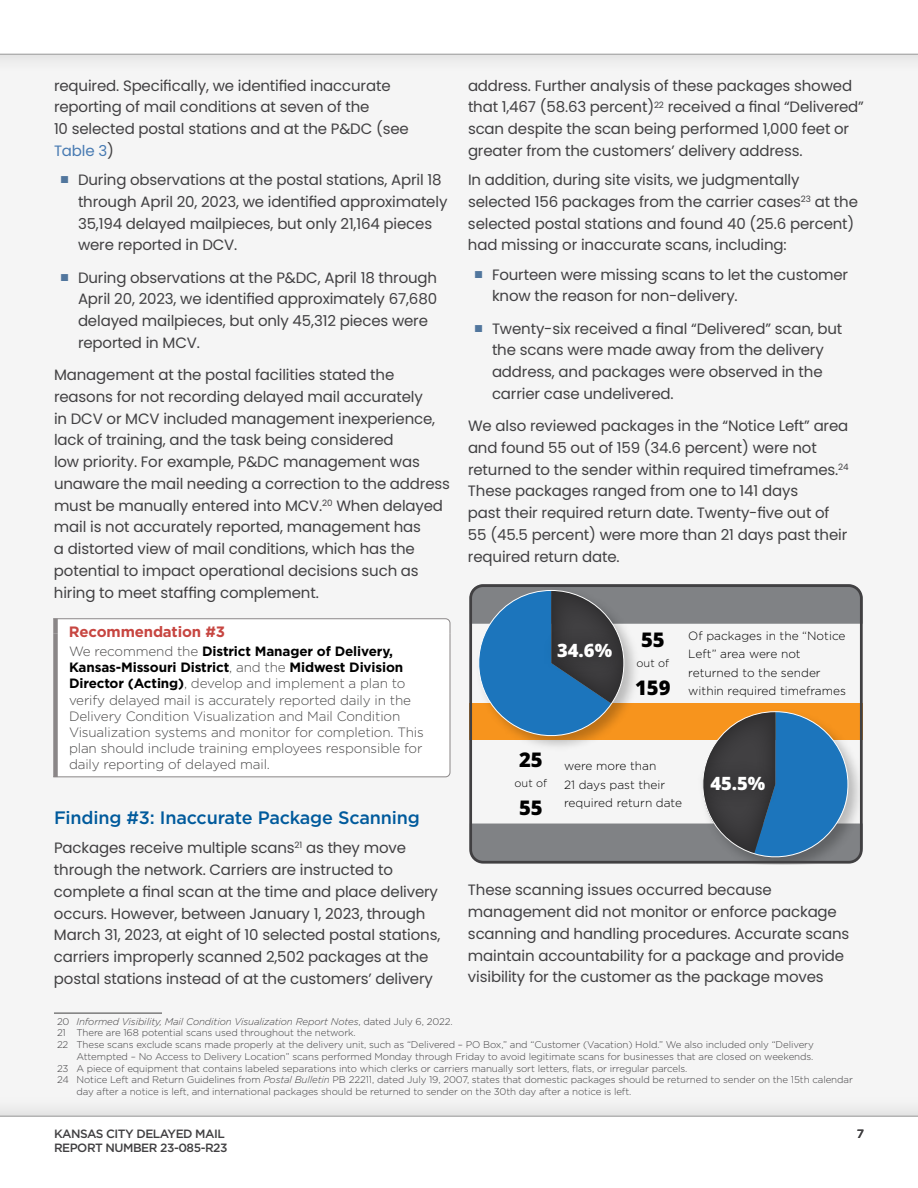
<style>
.page{position:relative;width:918px;height:1188px;background:#fff}
.page>*{position:absolute;margin:0;border:0;box-sizing:border-box;transform-origin:0 0}
.t1{font:900 20.25px "Noto Sans";color:#000}
.t2{font:900 18.45px "Noto Sans";color:#fff}
.t3{font:500 18px "Gotham";letter-spacing:-.01em;color:#005a9c}
.t4{font:15px/21.8px "Poppins";letter-spacing:-.01em;color:#414042}
.t5{font:700 15px "Gotham";letter-spacing:-.01em;color:#c74641}
.t6{font:300 13.5px/16.2px "Gotham";letter-spacing:-.01em;color:#4b4a4a}
.t7{font:300 12px/18.3px "Gotham";color:#000}
.t8{font:500 12px "Gotham";letter-spacing:-.04em;color:#414042}
.t9{font:300 11.1px "Gotham";color:#000}
.t10{font:300 9.75px "Gotham";letter-spacing:-.01em;color:#414042}
.t11{font:italic 300 9.75px "Gotham";letter-spacing:-.01em;color:#414042}
.s1{color:#477ab2}
.s2{font-family:"Arial";color:#51769d}
.s3{font-weight:700;color:#000}
.s4{font-style:normal}
.s5{font-style:italic}
</style>
<div class="page">
<div style="left:0;top:0;width:918px;height:75px;background:#efefef"></div>
<div style="left:0;top:0;width:918px;height:54px;background:#fff"></div>
<div style="left:0;top:1095px;width:918px;height:93px;background:#eee"></div>
<div style="left:0;top:1116px;width:918px;height:72px;background:#fff"></div>
<svg style="left:53px;top:618px;width:397px;height:15px"></svg>
<svg style="left:53px;top:633px;width:397px;height:144px"></svg>
<hr style="left:54px;top:1013px;width:108px;height:1px;background:#3e3e3e">
<svg style="left:469px;top:584px;width:394px;height:280px"></svg>
<p class="t4" style="left:54px;top:75px;width:356px">required. Specifically, we identified inaccurate reporting of mail conditions at seven of the<br>10 selected postal stations and at the P&amp;DC (see <span class="s1">Table 3</span>)</p>
<p class="t4" style="left:78px;top:169px;width:371px;text-indent:-18px"><span class="s2">■</span> During observations at the postal stations, April 18 through April 20, 2023, we identified approximately 35,194 delayed mailpieces, but only 21,164 pieces were reported in DCV.</p>
<p class="t4" style="left:78px;top:267px;width:361px;text-indent:-18px"><span class="s2">■</span> During observations at the P&amp;DC, April 18 through April 20, 2023, we identified approximately 67,680 delayed mailpieces, but only 45,312 pieces were reported in MCV.</p>
<p class="t4" style="left:54px;top:364px;width:398px">Management at the postal facilities stated the reasons for not recording delayed mail accurately<br>in DCV or MCV included management inexperience, lack of training, and the task being considered<br>low priority. For example, P&amp;DC management was unaware the mail needing a correction to the address must be manually entered into MCV.<sup>20</sup> When delayed mail is not accurately reported, management has<br>a distorted view of mail conditions, which has the potential to impact operational decisions such as hiring to meet staffing complement.</p>
<p class="t5" style="left:69px;top:623px;width:158px">Recommendation #3</p>
<p class="t6" style="left:69px;top:643px;width:356px">We recommend the <span class="s3">District Manager of Delivery, Kansas-Missouri District</span>, and the <span class="s3">Midwest Division Director (Acting)</span>, develop and implement a plan to verify delayed mail is accurately reported daily in the Delivery Condition Visualization and Mail Condition Visualization systems and monitor for completion. This plan should include training employees responsible for daily reporting of delayed mail.</p>
<p class="t3" style="left:54px;top:808px;width:367px">Finding #3: Inaccurate Package Scanning</p>
<p class="t4" style="left:54px;top:837px;width:388px">Packages receive multiple scans<sup>21</sup> as they move through the network. Carriers are instructed to complete a final scan at the time and place delivery occurs. However, between January 1, 2023, through March 31, 2023, at eight of 10 selected postal stations, carriers improperly scanned 2,502 packages at the postal stations instead of at the customers’ delivery</p>
<p class="t11" style="left:57px;top:1016px;width:397px"><span class="s4">20</span> Informed Visibility, Mail Condition Visualization Report Notes<span class="s4">, dated July 6, 2022.</span></p>
<p class="t10" style="left:57px;top:1028px;width:300px">21 There are 168 potential scans used throughout the network.</p>
<p class="t10" style="left:57px;top:1039px;width:758px">22 These scans exclude scans made properly at the delivery unit, such as “Delivered – PO Box,” and “Customer (Vacation) Hold.” We also included only “Delivery</p>
<p class="t10" style="left:76px;top:1051px;width:739px">Attempted – No Access to Delivery Location” scans performed Monday through Friday to avoid legitimate scans for businesses that are closed on weekends.</p>
<p class="t10" style="left:57px;top:1063px;width:632px">23 A piece of equipment that contains labeled separations into which clerks or carriers manually sort letters, flats, or irregular parcels.</p>
<p class="t10" style="left:57px;top:1075px;width:797px">24 Notice Left and Return Guidelines from <span class="s5">Postal Bulletin</span> PB 22211, dated July 19, 2007, states that domestic packages should be returned to sender on the 15th calendar</p>
<p class="t10" style="left:76px;top:1086px;width:556px">day after a notice is left, and international packages should be returned to sender on the 30th day after a notice is left.</p>
<p class="t4" style="left:468px;top:75px;width:398px">address. Further analysis of these packages showed that 1,467 (58.63 percent)<sup>22</sup> received a final “Delivered” scan despite the scan being performed 1,000 feet or greater from the customers’ delivery address.</p>
<p class="t4" style="left:468px;top:169px;width:392px">In addition, during site visits, we judgmentally selected 156 packages from the carrier cases<sup>23</sup> at the selected postal stations and found 40 (25.6 percent) had missing or inaccurate scans, including:</p>
<p class="t4" style="left:492px;top:264px;width:358px;text-indent:-18px"><span class="s2">■</span> Fourteen were missing scans to let the customer know the reason for non-delivery.</p>
<p class="t4" style="left:492px;top:318px;width:352px;text-indent:-18px"><span class="s2">■</span> Twenty-six received a final “Delivered” scan, but the scans were made away from the delivery address, and packages were observed in the carrier case undelivered.</p>
<p class="t4" style="left:468px;top:415px;width:382px">We also reviewed packages in the “Notice Left” area and found 55 out of 159 (34.6 percent) were not returned to the sender within required timeframes.<sup>24<br></sup>These packages ranged from one to 141 days<br>past their required return date. Twenty-five out of 55 (45.5 percent) were more than 21 days past their required return date.</p>
<p class="t7" style="left:688px;top:626px;width:159px">Of packages in the “Notice<br>Left” area were not returned to the sender within required timeframes</p>
<h1 class="t1" style="left:641px;top:625px;width:25px">55</h1>
<h1 class="t1" style="left:635px;top:672px;width:37px">159</h1>
<p class="t2" style="left:557px;top:636px;width:57px">34.6%</p>
<p class="t9" style="left:637px;top:657px;width:34px">out of</p>
<h1 class="t1" style="left:519px;top:744px;width:25px">25</h1>
<h1 class="t1" style="left:519px;top:792px;width:25px">55</h1>
<p class="t7" style="left:564px;top:757px;width:120px">were more than<br>21 days past their required return date</p>
<p class="t2" style="left:710px;top:769px;width:57px">45.5%</p>
<p class="t9" style="left:515px;top:777px;width:34px">out of</p>
<p class="t4" style="left:468px;top:879px;width:383px">These scanning issues occurred because management did not monitor or enforce package scanning and handling procedures. Accurate scans maintain accountability for a package and provide visibility for the customer as the package moves</p>
<p class="t8" style="left:54px;top:1127px;width:172px">KANSAS CITY DELAYED MAIL</p>
<p class="t8" style="left:857px;top:1127px;width:9px">7</p>
<p class="t8" style="left:54px;top:1141px;width:175px">REPORT NUMBER 23-085-R23</p>
</div>
